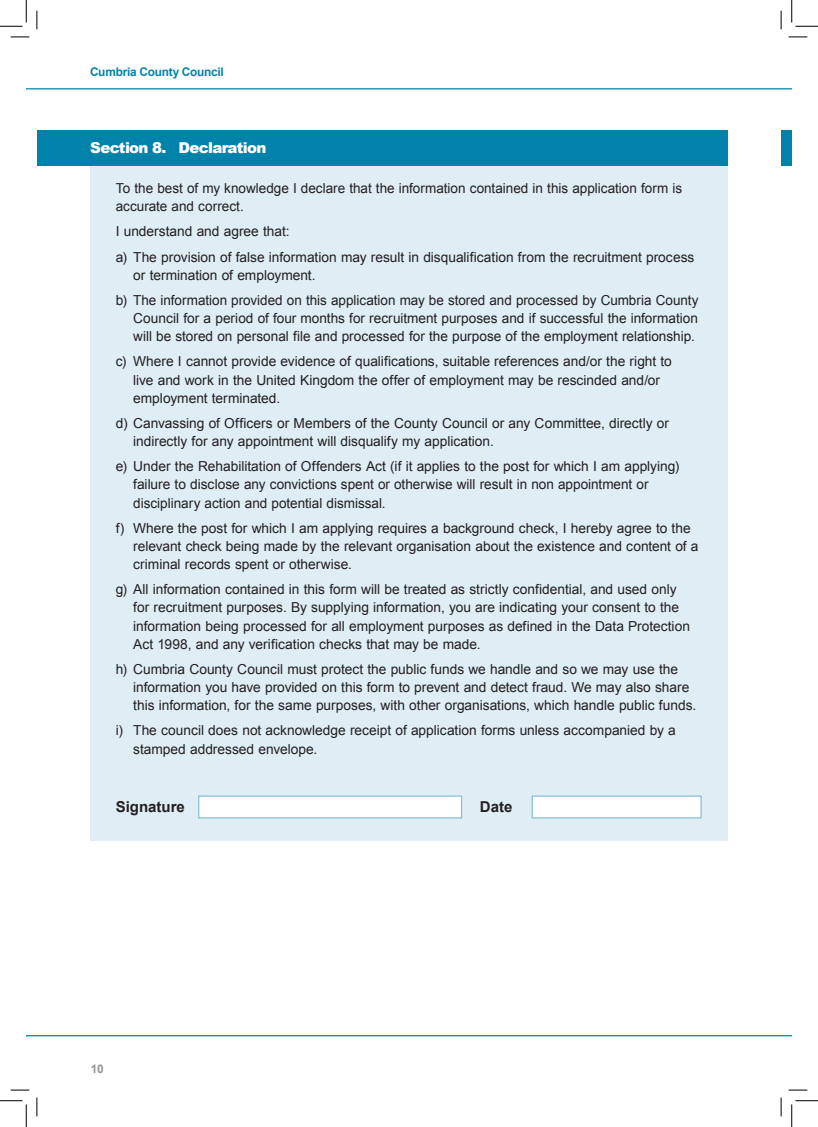
<style>
.page{position:relative;width:818px;height:1127px;background:#fff}
.page>*{position:absolute;margin:0;border:0;box-sizing:border-box;transform-origin:0 0}
.t1{font:900 15px "Arial";letter-spacing:-.045em;color:#fff}
.t2{font:700 15px "Arial";color:#231f20}
.t3{font:13.75px/18.1px "Arial";color:#231f20}
.t4{font:700 11.88px "Arial";letter-spacing:-.02em;color:#0082aa}
.t5{font:700 11.88px "Arial";color:#939598}
</style>
<div class="page">
<hr style="left:26px;top:88px;width:766px;height:1px;background:#0082aa">
<hr style="left:26px;top:1034px;width:766px;height:2px;background:#0082aa">
<div style="left:90px;top:165px;width:638px;height:675px;background:#dfedf4"></div>
<div style="left:198px;top:795px;width:264px;height:23px;background:#fff;border:1px solid #8ac0d9"></div>
<div style="left:532px;top:795px;width:170px;height:23px;background:#fff;border:1px solid #8ac0d9"></div>
<div style="left:38px;top:130px;width:690px;height:35px;background:#0082aa"></div>
<div style="left:781px;top:130px;width:11px;height:35px;background:#0082aa"></div>
<svg style="left:11px;top:36px;width:18px;height:2px"></svg>
<svg style="left:788px;top:36px;width:19px;height:2px"></svg>
<svg style="left:11px;top:1089px;width:18px;height:1px"></svg>
<svg style="left:788px;top:1089px;width:19px;height:1px"></svg>
<svg style="left:36px;top:11px;width:2px;height:18px"></svg>
<svg style="left:36px;top:1097px;width:2px;height:18px"></svg>
<svg style="left:780px;top:11px;width:2px;height:18px"></svg>
<svg style="left:780px;top:1097px;width:2px;height:18px"></svg>
<svg style="left:0;top:0;width:27px;height:27px"></svg>
<svg style="left:0;top:1100px;width:27px;height:26px"></svg>
<svg style="left:791px;top:0;width:27px;height:27px"></svg>
<svg style="left:791px;top:1100px;width:27px;height:26px"></svg>
<p class="t4" style="left:90px;top:64px;width:135px">Cumbria County Council</p>
<p class="t1" style="left:90px;top:137px;width:178px">Section 8. Declaration</p>
<p class="t3" style="left:116px;top:179px;width:568px">To the best of my knowledge I declare that the information contained in this application form is accurate and correct.</p>
<p class="t3" style="left:116px;top:219px;width:580px;line-height:25.2px">I understand and agree that:<br>a) The provision of false information may result in disqualification from the recruitment process</p>
<p class="t3" style="left:116px;top:262px;width:584px;line-height:25.2px;text-indent:18px">or termination of employment.<br>b) The information provided on this application may be stored and processed by Cumbria County</p>
<p class="t3" style="left:133px;top:309px;width:566px">Council for a period of four months for recruitment purposes and if successful the information will be stored on personal file and processed for the purpose of the employment relationship.</p>
<p class="t3" style="left:133px;top:352px;width:540px;text-indent:-18px">c) Where I cannot provide evidence of qualifications, suitable references and/or the right to live and work in the United Kingdom the offer of employment may be rescinded and/or employment terminated.</p>
<p class="t3" style="left:133px;top:414px;width:537px;text-indent:-18px">d) Canvassing of Officers or Members of the County Council or any Committee, directly or indirectly for any appointment will disqualify my application.</p>
<p class="t3" style="left:133px;top:457px;width:547px;text-indent:-18px">e) Under the Rehabilitation of Offenders Act (if it applies to the post for which I am applying) failure to disclose any convictions spent or otherwise will result in non appointment or disciplinary action and potential dismissal.</p>
<p class="t3" style="left:133px;top:519px;width:567px;text-indent:-18px">f) Where the post for which I am applying requires a background check, I hereby agree to the relevant check being made by the relevant organisation about the existence and content of a criminal records spent or otherwise.</p>
<p class="t3" style="left:133px;top:580px;width:558px;text-indent:-18px">g) All information contained in this form will be treated as strictly confidential, and used only for recruitment purposes. By supplying information, you are indicating your consent to the information being processed for all employment purposes as defined in the Data Protection Act 1998, and any verification checks that may be made.</p>
<p class="t3" style="left:133px;top:660px;width:564px;text-indent:-18px">h) Cumbria County Council must protect the public funds we handle and so we may use the information you have provided on this form to prevent and detect fraud. We may also share this information, for the same purposes, with other organisations, which handle public funds.</p>
<p class="t3" style="left:133px;top:721px;width:544px;text-indent:-18px">i) The council does not acknowledge receipt of application forms unless accompanied by a stamped addressed envelope.</p>
<p class="t2" style="left:116px;top:796px;width:71px">Signature</p>
<p class="t2" style="left:480px;top:796px;width:34px">Date</p>
<p class="t5" style="left:91px;top:1060px;width:14px">10</p>
</div>
